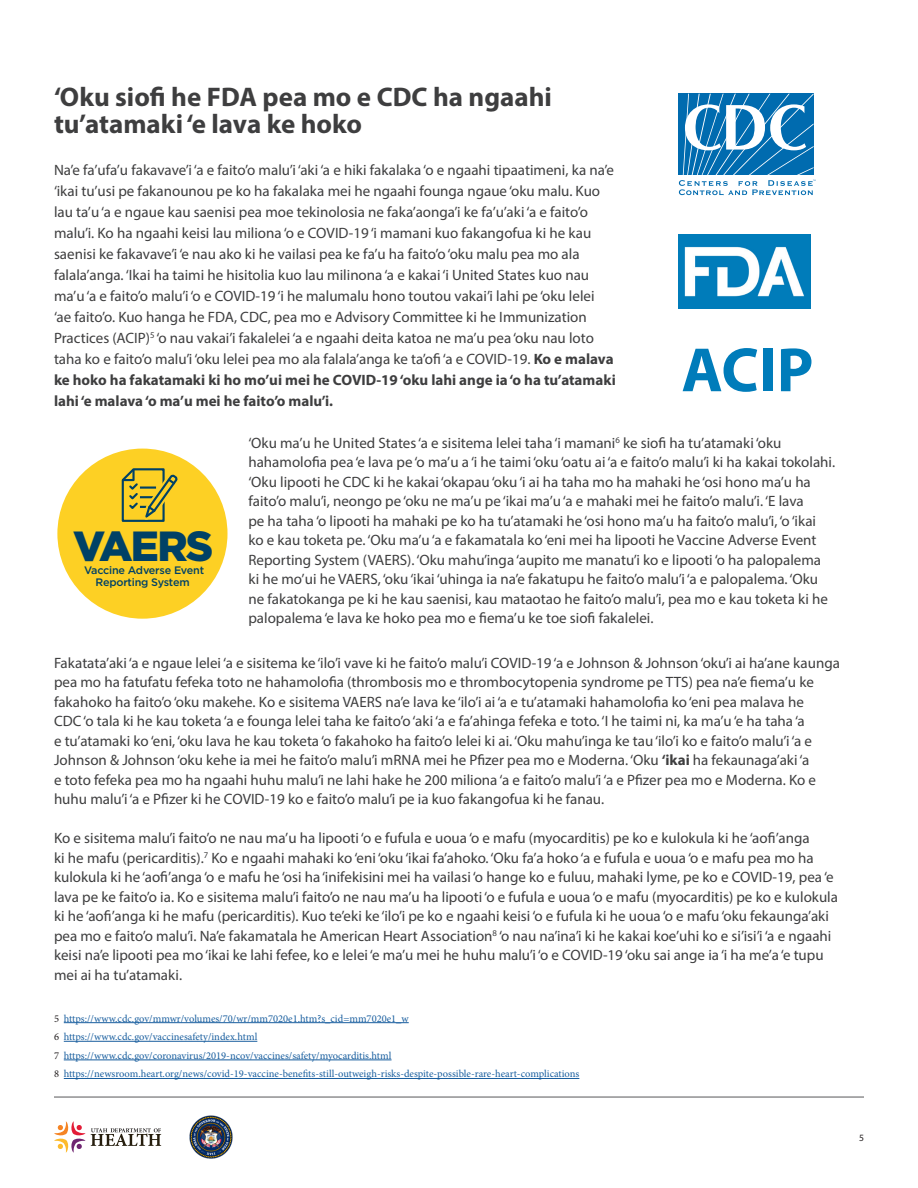
<style>
.page{position:relative;width:918px;height:1188px;background:#fff}
.page>*{position:absolute;margin:0;border:0;box-sizing:border-box;transform-origin:0 0}
.t1{font:700 63px "Myriad Pro";color:#007cba}
.t2{font:900 42.15px "Gotham";letter-spacing:-.04em;color:#004166}
.t3{font:700 27px/27px "Myriad Pro";color:#3e3e3f}
.t4{font:15px/19.5px "Myriad Pro";color:#3e3e3f}
.t5{font:13.5px "Myriad Arabic";color:#231f20}
.t6{font:500 10.8px/12px "Gotham";letter-spacing:-.02em;color:#004166;text-align:center}
.t7{font:10.5px "Minion Pro";color:#175d9e}
.s1{font-weight:700}
.s2{color:#231f20}
</style>
<div class="page">
<img style="left:189px;top:1115px;width:44px;height:44px">
<svg style="left:54px;top:1121px;width:107px;height:32px"></svg>
<hr style="left:54px;top:1097px;width:810px;height:1px;background:#57585a">
<hr style="left:64px;top:1022px;width:345px;height:1px;background:#175d9e">
<hr style="left:64px;top:1041px;width:193px;height:1px;background:#175d9e">
<hr style="left:64px;top:1060px;width:328px;height:1px;background:#175d9e">
<hr style="left:64px;top:1078px;width:515px;height:1px;background:#175d9e">
<img style="left:678px;top:234px;width:132px;height:74px">
<svg style="left:679px;top:94px;width:137px;height:101px"></svg>
<div style="left:57px;top:449px;width:171px;height:170px;background:#fdd024;border-radius:50%"></div>
<svg style="left:121px;top:468px;width:57px;height:54px"></svg>
<p class="t3" style="left:54px;top:83px;width:499px">‘Oku siofi he FDA pea mo e CDC ha ngaahi tu’atamaki ‘e lava ke hoko</p>
<p class="t4" style="left:54px;top:160px;width:563px;line-height:21px">Na’e fa’ufa’u fakavave’i ‘a e faito’o malu’i ‘aki ‘a e hiki fakalaka ‘o e ngaahi tipaatimeni, ka na’e ‘ikai tu’usi pe fakanounou pe ko ha fakalaka mei he ngaahi founga ngaue ‘oku malu. Kuo lau ta’u ‘a e ngaue kau saenisi pea moe tekinolosia ne faka’aonga’i ke fa’u’aki ‘a e faito’o malu’i. Ko ha ngaahi keisi lau miliona ‘o e COVID-19 ‘i mamani kuo fakangofua ki he kau saenisi ke fakavave’i ‘e nau ako ki he vailasi pea ke fa’u ha faito’o ‘oku malu pea mo ala falala’anga. ‘Ikai ha taimi he hisitolia kuo lau milinona ‘a e kakai ‘i United States kuo nau ma’u ‘a e faito’o malu’i ‘o e COVID-19 ‘i he malumalu hono toutou vakai’i lahi pe ‘oku lelei<br>‘ae faito’o. Kuo hanga he FDA, CDC, pea mo e Advisory Committee ki he Immunization Practices (ACIP)<sup>5</sup> ‘o nau vakai’i fakalelei ‘a e ngaahi deita katoa ne ma’u pea ‘oku nau loto taha ko e faito’o malu’i ‘oku lelei pea mo ala falala’anga ke ta’ofi ‘a e COVID-19. <span class="s1">Ko e malava ke hoko ha fakatamaki ki ho mo’ui mei he COVID-19 ‘oku lahi ange ia ‘o ha tu’atamaki lahi ‘e malava ‘o ma’u mei he faito’o malu’i.</span></p>
<p class="t1" style="left:682px;top:329px;width:133px">ACIP</p>
<p class="t2" style="left:73px;top:517px;width:142px">VAERS</p>
<p class="t6" style="left:84px;top:564px;width:122px">Vaccine Adverse Event<br>Reporting System</p>
<p class="t4" style="left:248px;top:433px;width:588px">‘Oku ma’u he United States ‘a e sisitema lelei taha ‘i mamani<sup>6</sup> ke siofi ha tu’atamaki ‘oku hahamolofia pea ‘e lava pe ‘o ma’u a ‘i he taimi ‘oku ‘oatu ai ‘a e faito’o malu’i ki ha kakai tokolahi. ‘Oku lipooti he CDC ki he kakai ‘okapau ‘oku ‘i ai ha taha mo ha mahaki he ‘osi hono ma’u ha faito’o malu’i, neongo pe ‘oku ne ma’u pe ‘ikai ma’u ‘a e mahaki mei he faito’o malu’i. ‘E lava<br>pe ha taha ‘o lipooti ha mahaki pe ko ha tu’atamaki he ‘osi hono ma’u ha faito’o malu’i, ‘o ‘ikai<br>ko e kau toketa pe. ‘Oku ma’u ‘a e fakamatala ko ‘eni mei ha lipooti he Vaccine Adverse Event Reporting System (VAERS). ‘Oku mahu’inga ‘aupito me manatu’i ko e lipooti ‘o ha palopalema ki he mo’ui he VAERS, ‘oku ‘ikai ‘uhinga ia na’e fakatupu he faito’o malu’i ‘a e palopalema. ‘Oku ne fakatokanga pe ki he kau saenisi, kau mataotao he faito’o malu’i, pea mo e kau toketa ki he palopalema ‘e lava ke hoko pea mo e fiema’u ke toe siofi fakalelei.</p>
<p class="t4" style="left:54px;top:653px;width:787px">Fakatata’aki ‘a e ngaue lelei ‘a e sisitema ke ‘ilo’i vave ki he faito’o malu’i COVID-19 ‘a e Johnson &amp; Johnson ‘oku’i ai ha’ane kaunga pea mo ha fatufatu fefeka toto ne hahamolofia (thrombosis mo e thrombocytopenia syndrome pe TTS) pea na’e fiema’u ke fakahoko ha faito’o ‘oku makehe. Ko e sisitema VAERS na’e lava ke ‘ilo’i ai ‘a e tu’atamaki hahamolofia ko ‘eni pea malava he<br>CDC ‘o tala ki he kau toketa ‘a e founga lelei taha ke faito’o ‘aki ‘a e fa’ahinga fefeka e toto. ‘I he taimi ni, ka ma’u ‘e ha taha ‘a<br>e tu’atamaki ko ‘eni, ‘oku lava he kau toketa ‘o fakahoko ha faito’o lelei ki ai. ‘Oku mahu’inga ke tau ‘ilo’i ko e faito’o malu’i ‘a e Johnson &amp; Johnson ‘oku kehe ia mei he faito’o malu’i mRNA mei he Pfizer pea mo e Moderna. ‘Oku <span class="s1">‘ikai</span> ha fekaunaga’aki ‘a<br>e toto fefeka pea mo ha ngaahi huhu malu’i ne lahi hake he 200 miliona ‘a e faito’o malu’i ‘a e Pfizer pea mo e Moderna. Ko e huhu malu’i ‘a e Pfizer ki he COVID-19 ko e faito’o malu’i pe ia kuo fakangofua ki he fanau.</p>
<p class="t4" style="left:54px;top:828px;width:786px">Ko e sisitema malu’i faito’o ne nau ma’u ha lipooti ‘o e fufula e uoua ‘o e mafu (myocarditis) pe ko e kulokula ki he ‘aofi’anga<br>ki he mafu (pericarditis).<sup>7</sup> Ko e ngaahi mahaki ko ‘eni ‘oku ‘ikai fa’ahoko. ‘Oku fa’a hoko ‘a e fufula e uoua ‘o e mafu pea mo ha kulokula ki he ‘aofi’anga ‘o e mafu he ‘osi ha ‘inifekisini mei ha vailasi ‘o hange ko e fuluu, mahaki lyme, pe ko e COVID-19, pea ‘e lava pe ke faito’o ia. Ko e sisitema malu’i faito’o ne nau ma’u ha lipooti ‘o e fufula e uoua ‘o e mafu (myocarditis) pe ko e kulokula ki he ‘aofi’anga ki he mafu (pericarditis). Kuo te’eki ke ‘ilo’i pe ko e ngaahi keisi ‘o e fufula ki he uoua ‘o e mafu ‘oku fekaunga’aki pea mo e faito’o malu’i. Na’e fakamatala he American Heart Association<sup>8</sup> ‘o nau na’ina’i ki he kakai koe’uhi ko e si’isi’i ‘a e ngaahi keisi na’e lipooti pea mo ‘ikai ke lahi fefee, ko e lelei ‘e ma’u mei he huhu malu’i ‘o e COVID-19 ‘oku sai ange ia ‘i ha me’a ‘e tupu mei ai ha tu’atamaki.</p>
<p class="t7" style="left:54px;top:1011px;width:356px"><span class="s2">5</span> https://www.cdc.gov/mmwr/volumes/70/wr/mm7020e1.htm?s_cid=mm7020e1_w</p>
<p class="t7" style="left:54px;top:1030px;width:205px"><span class="s2">6</span> https://www.cdc.gov/vaccinesafety/index.html</p>
<p class="t7" style="left:54px;top:1048px;width:339px"><span class="s2">7</span> https://www.cdc.gov/coronavirus/2019-ncov/vaccines/safety/myocarditis.html</p>
<p class="t7" style="left:54px;top:1067px;width:527px"><span class="s2">8</span> https://newsroom.heart.org/news/covid-19-vaccine-benefits-still-outweigh-risks-despite-possible-rare-heart-complications</p>
<p class="t5" style="left:859px;top:1129px;width:6px">5</p>
</div>
